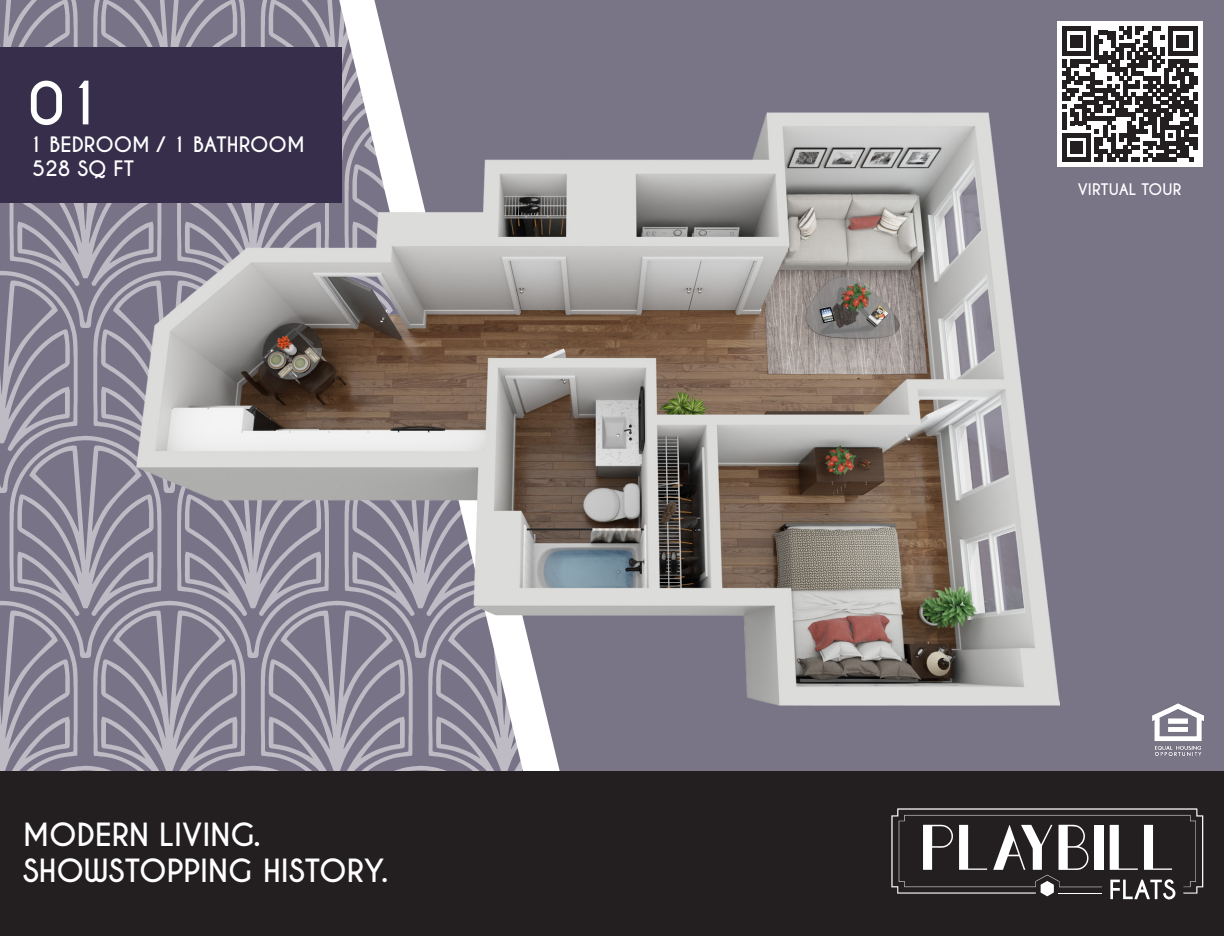
<style>
.page{position:relative;width:1224px;height:936px;background:#fff}
.page>*{position:absolute;margin:0;border:0;box-sizing:border-box;transform-origin:0 0}
.t1{font:700 56px "Caviar Dreams";color:#fff}
.t2{font:700 30px/36px "Caviar Dreams";color:#fff}
.t3{font:700 20px/24px "Caviar Dreams";color:#fff}
.t4{font:700 15px "Caviar Dreams";letter-spacing:.01em;color:#fff}
</style>
<div class="page">
<svg style="left:0;top:0;width:339px;height:772px;background:#8e899a"></svg>
<div style="left:374px;top:0;width:850px;height:772px;background:#797486"></div>
<div style="left:0;top:772px;width:1224px;height:164px;background:#231f20"></div>
<svg style="left:891px;top:808px;width:312px;height:91px"></svg>
<hr style="left:1059px;top:893px;width:43px;height:1px;background:#fff">
<div style="left:0;top:48px;width:341px;height:155px;background:#362e4b"></div>
<img style="left:1152px;top:703px;width:51px;height:53px">
<img style="left:137px;top:113px;width:923px;height:593px">
<div style="left:1057px;top:22px;width:145px;height:145px;background:#fff"></div>
<svg style="left:1062px;top:27px;width:135px;height:135px"></svg>
<hr style="left:1193px;top:137px;width:4px;height:13px;background:#231f20">
<p class="t1" style="left:29px;top:69px;width:76px">01</p>
<p class="t3" style="left:29px;top:133px;width:277px">1 BEDROOM / 1 BATHROOM<br>528 SQ FT</p>
<p class="t2" style="left:23px;top:818px;width:367px">MODERN LIVING.<br>SHOWSTOPPING HISTORY.</p>
<p class="t4" style="left:1078px;top:181px;width:105px">VIRTUAL TOUR</p>
</div>
